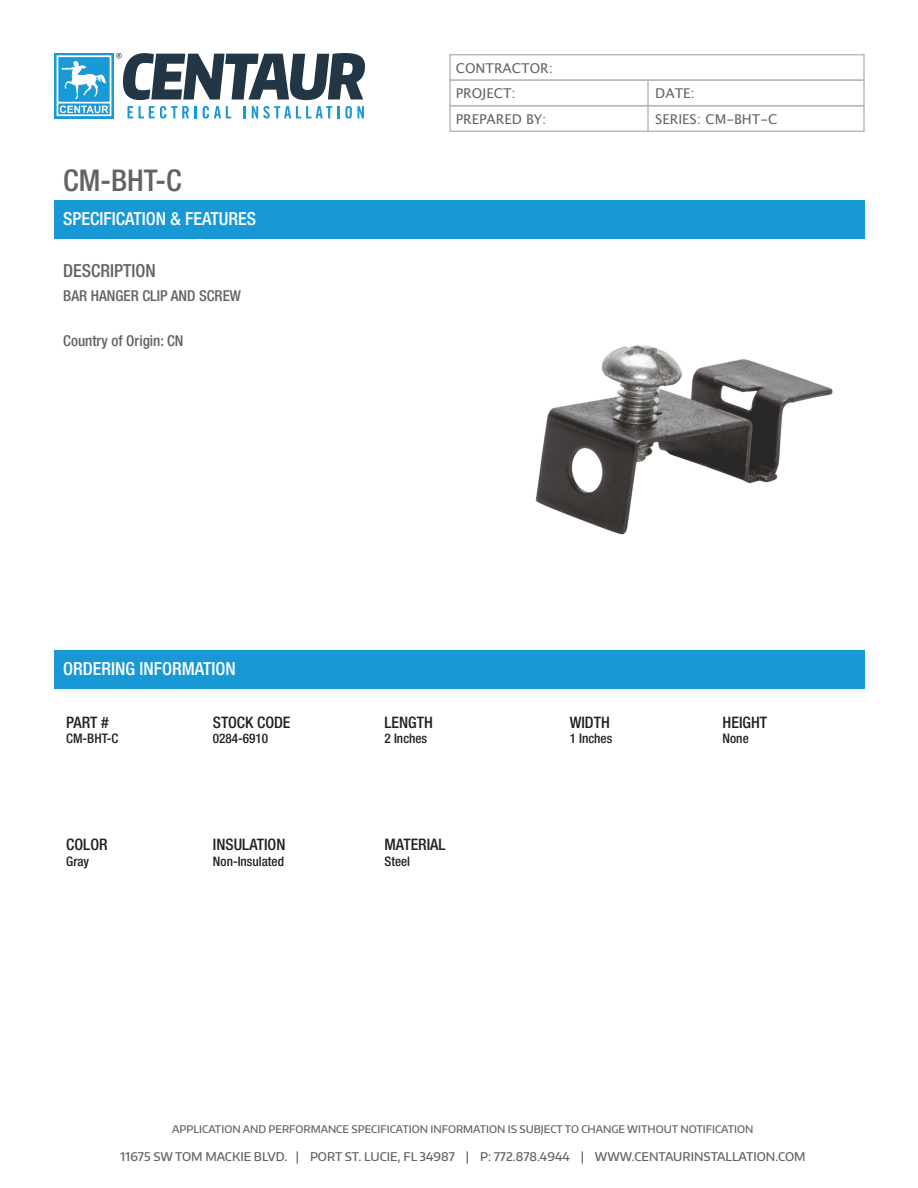
<style>
.page{position:relative;width:918px;height:1188px;background:#fff}
.page>*{position:absolute;margin:0;border:0;box-sizing:border-box;transform-origin:0 0}
.t1{font:500 condensed 30px "Helvetica Neue";color:#636366}
.t2{font:500 condensed 18px "Helvetica Neue";color:#fff}
.t3{font:500 condensed 18px "Helvetica Neue";color:#636366}
.t4{font:500 condensed 15.9px "Helvetica Neue";color:#231f20}
.t5{font:500 condensed 15px "Helvetica Neue";color:#636366}
.t6{font:13.5px "Lucida Grande";color:#636366}
.t7{font:500 condensed 13.2px "Helvetica Neue";color:#231f20}
.t8{font:500 12px "Encode Sans Normal";color:#636366}
.t9{font:500 10.5px "Encode Sans Normal";color:#636366}
</style>
<div class="page">
<svg style="left:54px;top:53px;width:3px;height:65px"></svg>
<svg style="left:57px;top:53px;width:308px;height:65px"></svg>
<div style="left:449px;top:54px;width:416px;height:27px;border:2px solid #babbbb"></div>
<div style="left:449px;top:79px;width:416px;height:27px;border:2px solid #babbbb"></div>
<hr style="left:647px;top:80px;width:2px;height:25px;background:#babbbb">
<div style="left:449px;top:105px;width:416px;height:27px;border:2px solid #babbbb"></div>
<hr style="left:647px;top:106px;width:2px;height:24px;background:#babbbb">
<div style="left:54px;top:200px;width:811px;height:39px;background:#1899d6"></div>
<div style="left:54px;top:650px;width:811px;height:39px;background:#1899d6"></div>
<img style="left:535px;top:345px;width:297px;height:190px">
<p class="t1" style="left:63px;top:163px;width:120px">CM-BHT-C</p>
<p class="t2" style="left:63px;top:208px;width:195px">SPECIFICATION &amp; FEATURES</p>
<p class="t3" style="left:63px;top:260px;width:94px">DESCRIPTION</p>
<p class="t5" style="left:63px;top:286px;width:179px">BAR HANGER CLIP AND SCREW</p>
<p class="t5" style="left:63px;top:331px;width:122px">Country of Origin: CN</p>
<p class="t6" style="left:456px;top:60px;width:99px">CONTRACTOR:</p>
<p class="t6" style="left:456px;top:86px;width:62px">PROJECT:</p>
<p class="t6" style="left:655px;top:86px;width:41px">DATE:</p>
<p class="t6" style="left:456px;top:111px;width:92px">PREPARED BY:</p>
<p class="t6" style="left:655px;top:111px;width:124px">SERIES: CM-BHT-C</p>
<p class="t2" style="left:63px;top:658px;width:174px">ORDERING INFORMATION</p>
<p class="t4" style="left:66px;top:712px;width:44px">PART #</p>
<p class="t7" style="left:66px;top:731px;width:54px">CM-BHT-C</p>
<p class="t4" style="left:213px;top:712px;width:79px">STOCK CODE</p>
<p class="t7" style="left:213px;top:731px;width:57px">0284-6910</p>
<p class="t4" style="left:385px;top:712px;width:50px">LENGTH</p>
<p class="t7" style="left:385px;top:731px;width:44px">2 Inches</p>
<p class="t4" style="left:570px;top:712px;width:42px">WIDTH</p>
<p class="t7" style="left:570px;top:731px;width:44px">1 Inches</p>
<p class="t4" style="left:723px;top:712px;width:46px">HEIGHT</p>
<p class="t7" style="left:723px;top:731px;width:28px">None</p>
<p class="t4" style="left:66px;top:835px;width:43px">COLOR</p>
<p class="t7" style="left:66px;top:854px;width:24px">Gray</p>
<p class="t4" style="left:213px;top:835px;width:74px">INSULATION</p>
<p class="t7" style="left:213px;top:854px;width:73px">Non-Insulated</p>
<p class="t4" style="left:385px;top:835px;width:63px">MATERIAL</p>
<p class="t7" style="left:385px;top:854px;width:27px">Steel</p>
<p class="t9" style="left:172px;top:1122px;width:583px">APPLICATION AND PERFORMANCE SPECIFICATION INFORMATION IS SUBJECT TO CHANGE WITHOUT NOTIFICATION</p>
<p class="t8" style="left:120px;top:1149px;width:687px">11675 SW TOM MACKIE BLVD. | PORT ST. LUCIE, FL 34987 | P: 772.878.4944 | WWW.CENTAURINSTALLATION.COM</p>
</div>
